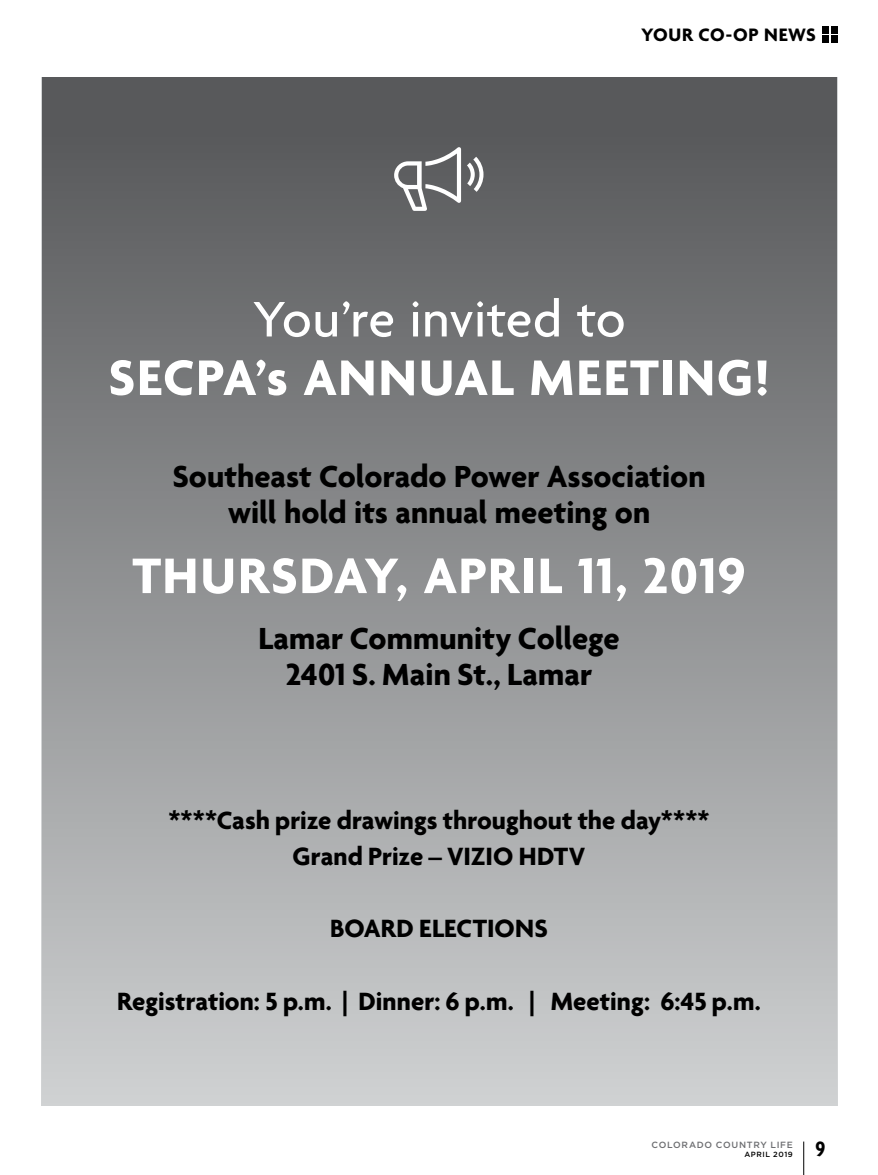
<style>
.page{position:relative;width:878px;height:1175px;background:#fff}
.page>*{position:absolute;margin:0;border:0;box-sizing:border-box;transform-origin:0 0}
.t1{font:700 54px "Agenda";letter-spacing:.03em;color:#fff}
.t2{font:500 54px "Agenda";letter-spacing:.005em;color:#fff}
.t3{font:700 33px/36px "Agenda";color:#000;text-align:center}
.t4{font:700 27px/36px "Agenda";color:#000;text-align:center}
.t5{font:700 condensed 22.5px "Agenda";color:#000}
.t6{font:700 19.5px "Agenda";letter-spacing:.03em;color:#000}
.t7{font:500 9px "Gotham HTF";letter-spacing:.075em;color:#6d6e71}
.t8{font:500 7.5px "Gotham HTF";letter-spacing:.08em;color:#000}
</style>
<div class="page">
<div style="left:42px;top:77px;width:794px;height:1028px;background:linear-gradient(to bottom,#525355,#cfd1d2)"></div>
<svg style="left:467px;top:157px;width:16px;height:35px"></svg>
<svg style="left:394px;top:147px;width:67px;height:64px"></svg>
<hr style="left:803px;top:1141px;width:1px;height:33px;background:#000">
<div style="left:830px;top:36px;width:7px;height:7px;background:#000"></div>
<div style="left:830px;top:26px;width:7px;height:7px;background:#000"></div>
<div style="left:821px;top:36px;width:7px;height:7px;background:#000"></div>
<div style="left:821px;top:26px;width:7px;height:7px;background:#000"></div>
<p class="t6" style="left:641px;top:24px;width:176px">YOUR CO-OP NEWS</p>
<h1 class="t2" style="left:252px;top:290px;width:374px">You’re invited to</h1>
<h1 class="t1" style="left:108px;top:348px;width:662px">SECPA’s ANNUAL MEETING!</h1>
<p class="t3" style="left:172px;top:461px;width:534px">Southeast Colorado Power Association will hold its annual meeting on</p>
<h1 class="t1" style="left:132px;top:547px;width:615px">THURSDAY, APRIL 11, 2019</h1>
<p class="t3" style="left:258px;top:623px;width:363px">Lamar Community College<br>2401 S. Main St., Lamar</p>
<p class="t4" style="left:168px;top:804px;width:542px">****Cash prize drawings throughout the day****<br>Grand Prize – VIZIO HDTV</p>
<p class="t4" style="left:330px;top:912px;width:219px">BOARD ELECTIONS</p>
<p class="t4" style="left:117px;top:984px;width:645px">Registration: 5 p.m. | Dinner: 6 p.m. | Meeting: 6:45 p.m.</p>
<p class="t7" style="left:651px;top:1140px;width:143px">COLORADO COUNTRY LIFE</p>
<p class="t8" style="left:744px;top:1150px;width:50px">APRIL 2019</p>
<p class="t5" style="left:815px;top:1136px;width:11px">9</p>
</div>
